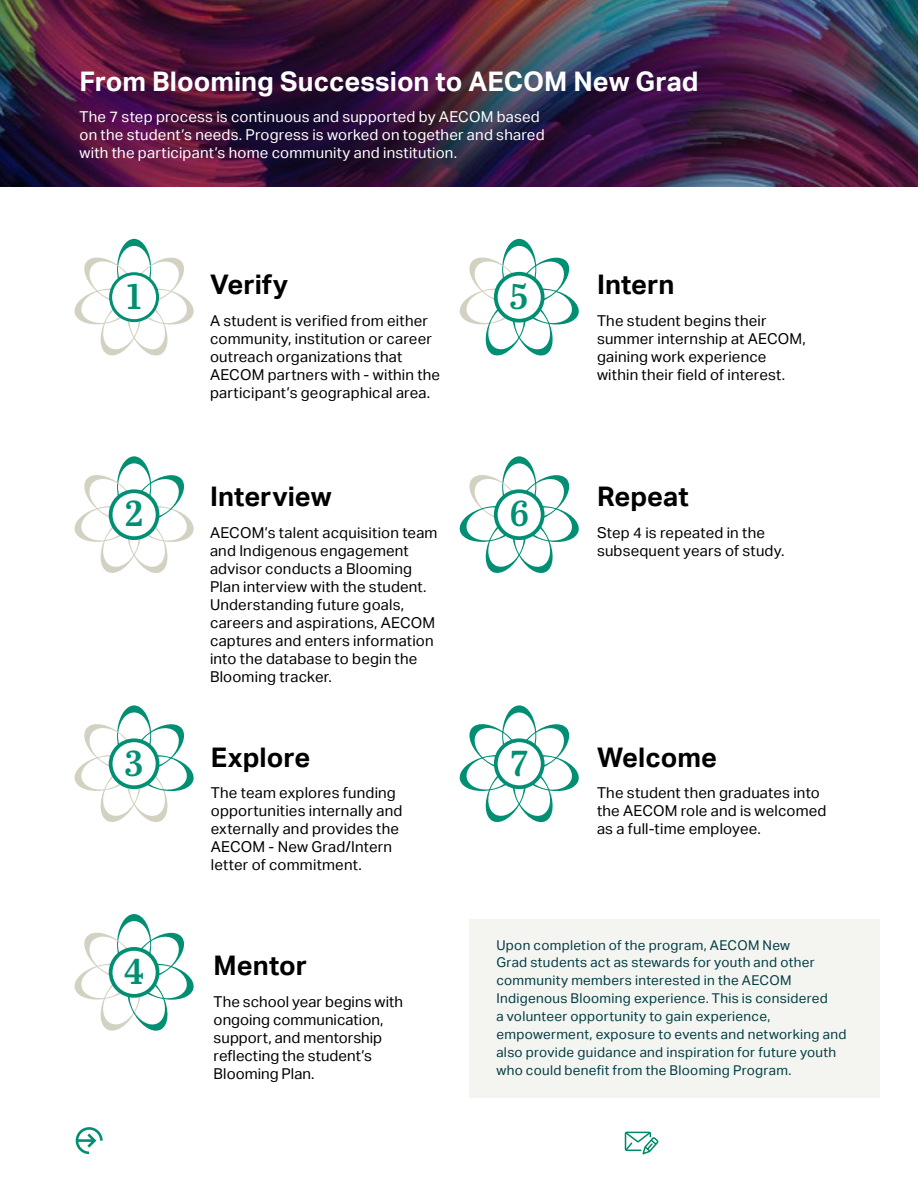
<style>
.page{position:relative;width:918px;height:1188px;background:#fff}
.page>*{position:absolute;margin:0;border:0;box-sizing:border-box;transform-origin:0 0}
.t1{font:36px "Abril Titling Sb";color:#008f72}
.t2{font:700 27px "AECOM Sans";color:#000}
.t3{font:700 27px "AECOM Sans";color:#fff}
.t4{font:15px/18px "AECOM Sans";letter-spacing:.015em;color:#000}
.t5{font:15px/18px "AECOM Sans";letter-spacing:.015em;color:#fff}
.t6{font:13.5px/18px "AECOM Sans";letter-spacing:.02em;color:#003c44}
</style>
<div class="page">
<svg style="left:74px;top:239px;width:120px;height:117px"></svg>
<div style="left:111px;top:274px;width:47px;height:47px;background:#fff;border-radius:50%"></div>
<div style="left:109px;top:272px;width:50px;height:50px;border:3px solid #008f72;border-radius:50%"></div>
<svg style="left:74px;top:456px;width:120px;height:117px"></svg>
<div style="left:111px;top:491px;width:47px;height:47px;background:#fff;border-radius:50%"></div>
<div style="left:109px;top:489px;width:50px;height:51px;border:4px solid #008f72;border-radius:50%"></div>
<svg style="left:74px;top:705px;width:120px;height:117px"></svg>
<div style="left:111px;top:740px;width:47px;height:47px;background:#fff;border-radius:50%"></div>
<div style="left:109px;top:738px;width:50px;height:51px;border:4px solid #008f72;border-radius:50%"></div>
<svg style="left:74px;top:914px;width:120px;height:117px"></svg>
<div style="left:111px;top:949px;width:47px;height:47px;background:#fff;border-radius:50%"></div>
<div style="left:109px;top:947px;width:50px;height:51px;border:4px solid #008f72;border-radius:50%"></div>
<img style="left:0;top:0;width:918px;height:187px">
<svg style="left:459px;top:239px;width:120px;height:117px"></svg>
<div style="left:496px;top:274px;width:47px;height:47px;background:#fff;border-radius:50%"></div>
<div style="left:494px;top:272px;width:51px;height:51px;border:4px solid #008f72;border-radius:50%"></div>
<svg style="left:459px;top:456px;width:120px;height:117px"></svg>
<div style="left:496px;top:491px;width:47px;height:47px;background:#fff;border-radius:50%"></div>
<div style="left:494px;top:489px;width:51px;height:51px;border:4px solid #008f72;border-radius:50%"></div>
<svg style="left:459px;top:705px;width:120px;height:118px"></svg>
<div style="left:496px;top:740px;width:47px;height:47px;background:#fff;border-radius:50%"></div>
<div style="left:494px;top:738px;width:51px;height:51px;border:4px solid #008f72;border-radius:50%"></div>
<div style="left:469px;top:919px;width:411px;height:179px;background:#f4f4f0"></div>
<svg style="left:76px;top:1127px;width:27px;height:27px"></svg>
<svg style="left:624px;top:1131px;width:35px;height:24px"></svg>
<h2 class="t3" style="left:80px;top:66px;width:621px">From Blooming Succession to AECOM New Grad</h2>
<p class="t5" style="left:80px;top:108px;width:467px">The 7 step process is continuous and supported by AECOM based on the student’s needs. Progress is worked on together and shared with the participant’s home community and institution.</p>
<h1 class="t1" style="left:127px;top:270px;width:16px">1</h1>
<h2 class="t2" style="left:210px;top:269px;width:80px">Verify</h2>
<p class="t4" style="left:210px;top:311px;width:232px">A student is verified from either community, institution or career outreach organizations that<br>AECOM partners with - within the participant’s geographical area.</p>
<h1 class="t1" style="left:510px;top:270px;width:20px">5</h1>
<h2 class="t2" style="left:597px;top:269px;width:79px">Intern</h2>
<p class="t4" style="left:597px;top:311px;width:210px">The student begins their summer internship at AECOM, gaining work experience within their field of interest.</p>
<h1 class="t1" style="left:125px;top:488px;width:20px">2</h1>
<h2 class="t2" style="left:210px;top:481px;width:123px">Interview</h2>
<p class="t4" style="left:210px;top:524px;width:229px">AECOM’s talent acquisition team and Indigenous engagement advisor conducts a Blooming<br>Plan interview with the student.<br>Understanding future goals, careers and aspirations, AECOM captures and enters information into the database to begin the<br>Blooming tracker.</p>
<h1 class="t1" style="left:510px;top:488px;width:20px">6</h1>
<h2 class="t2" style="left:597px;top:481px;width:93px">Repeat</h2>
<p class="t4" style="left:597px;top:524px;width:189px">Step 4 is repeated in the subsequent years of study.</p>
<h1 class="t1" style="left:125px;top:737px;width:20px">3</h1>
<h2 class="t2" style="left:211px;top:741px;width:101px">Explore</h2>
<p class="t4" style="left:211px;top:784px;width:193px">The team explores funding opportunities internally and externally and provides the<br>AECOM - New Grad/Intern letter of commitment.</p>
<h1 class="t1" style="left:511px;top:737px;width:18px">7</h1>
<h2 class="t2" style="left:597px;top:741px;width:122px">Welcome</h2>
<p class="t4" style="left:597px;top:784px;width:231px">The student then graduates into the AECOM role and is welcomed as a full-time employee.</p>
<h1 class="t1" style="left:124px;top:945px;width:22px">4</h1>
<h2 class="t2" style="left:214px;top:950px;width:95px">Mentor</h2>
<p class="t4" style="left:214px;top:993px;width:191px">The school year begins with ongoing communication, support, and mentorship reflecting the student’s<br>Blooming Plan.</p>
<p class="t6" style="left:496px;top:936px;width:352px">Upon completion of the program, AECOM New<br>Grad students act as stewards for youth and other community members interested in the AECOM Indigenous Blooming experience. This is considered<br>a volunteer opportunity to gain experience, empowerment, exposure to events and networking and also provide guidance and inspiration for future youth who could benefit from the Blooming Program.</p>
</div>
